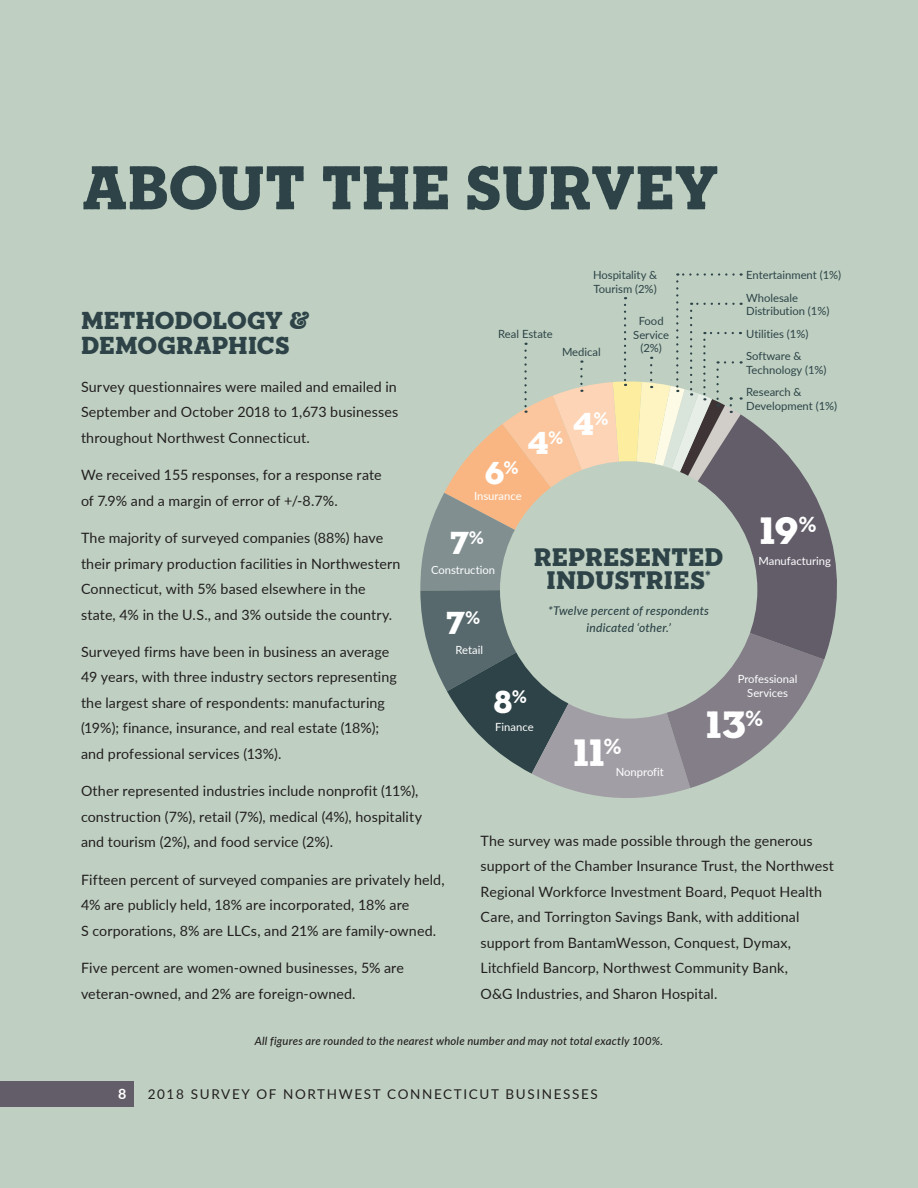
<style>
.page{position:relative;width:918px;height:1188px;background:#bfd0c2}
.page>*{position:absolute;margin:0;border:0;box-sizing:border-box;transform-origin:0 0}
.t1{font:900 58.5px "Sonder Slab";letter-spacing:-.02em;color:#2d4347}
.t2{font:900 36px "Sonder Slab";color:#fff}
.t3{font:900 30px "Sonder Slab";color:#fff}
.t4{font:900 24px/23.2px "Sonder Slab";color:#2d4347;text-align:center}
.t5{font:900 23.25px/24.8px "Sonder Slab";letter-spacing:-.005em;color:#2d4347}
.t6{font:14.25px/25.5px "Lato";letter-spacing:.01em;color:#231f20}
.t7{font:700 14.25px "Lato";color:#fff}
.t8{font:13.5px "Lato";letter-spacing:.12em;color:#231f20}
.t9{font:italic 500 12px/16.5px "Lato";letter-spacing:.015em;color:#2d4347;text-align:center}
.t10{font:11.25px/13.5px "Lato";color:#2d4347}
.t11{font:11.25px/13.5px "Lato";color:#fff;text-align:center}
.t12{font:italic 500 11.25px "Lato";letter-spacing:.02em;color:#231f20}
.s1{font-size:17.55px}
</style>
<div class="page">
<div style="left:0;top:1082px;width:133px;height:25px;background:#635d6a"></div>
<svg style="left:824px;top:516px;width:13px;height:144px;fill:#635d6a"></svg>
<svg style="left:420px;top:273px;width:404px;height:525px"></svg>
<h1 class="t1" style="left:81px;top:162px;width:640px">ABOUT THE SURVEY</h1>
<p class="t10" style="left:746px;top:268px;width:97px">Entertainment (1%)</p>
<p class="t10" style="left:593px;top:268px;width:66px">Hospitality &amp;<br>Tourism (2%)</p>
<p class="t10" style="left:746px;top:290px;width:85px">Wholesale<br>Distribution (1%)</p>
<p class="t10" style="left:746px;top:326px;width:64px">Utilities (1%)</p>
<h3 class="t5" style="left:81px;top:310px;width:210px">METHODOLOGY<br>DEMOGRAPHICS</h3>
<p class="t6" style="left:81px;top:373px;width:319px;text-align:justify">Survey questionnaires were mailed and emailed in September and October 2018 to 1,673 businesses throughout Northwest Connecticut.</p>
<p class="t6" style="left:81px;top:462px;width:302px">We received 155 responses, for a response rate of 7.9% and a margin of error of +/-8.7%.</p>
<p class="t6" style="left:81px;top:525px;width:321px">The majority of surveyed companies (88%) have their primary production facilities in Northwestern Connecticut, with 5% based elsewhere in the state, 4% in the U.S., and 3% outside the country.</p>
<p class="t6" style="left:81px;top:638px;width:317px">Surveyed firms have been in business an average 49 years, with three industry sectors representing the largest share of respondents: manufacturing (19%); finance, insurance, and real estate (18%); and professional services (13%).</p>
<p class="t6" style="left:81px;top:778px;width:343px">Other represented industries include nonprofit (11%), construction (7%), retail (7%), medical (4%), hospitality and tourism (2%), and food service (2%).</p>
<p class="t6" style="left:81px;top:866px;width:365px">Fifteen percent of surveyed companies are privately held,<br>4% are publicly held, 18% are incorporated, 18% are<br>S corporations, 8% are LLCs, and 21% are family-owned.</p>
<p class="t6" style="left:81px;top:955px;width:325px">Five percent are women-owned businesses, 5% are veteran-owned, and 2% are foreign-owned.</p>
<p class="t10" style="left:633px;top:314px;width:37px;text-align:center">Food<br>Service (2%)</p>
<p class="t10" style="left:498px;top:327px;width:56px">Real Estate</p>
<p class="t10" style="left:562px;top:345px;width:40px">Medical</p>
<p class="t10" style="left:746px;top:349px;width:82px">Software &amp;<br>Technology (1%)</p>
<p class="t10" style="left:746px;top:385px;width:93px">Research &amp;<br>Development (1%)</p>
<h3 class="t3" style="left:527px;top:420px;width:83px">4<span class="s1">%</span> 4<sup>%</sup></h3>
<h3 class="t3" style="left:484px;top:459px;width:36px">6<sup>%</sup></h3>
<p class="t11" style="left:474px;top:488px;width:49px">Insurance</p>
<h2 class="t2" style="left:759px;top:515px;width:59px">19<sup>%</sup></h2>
<h3 class="t3" style="left:450px;top:530px;width:36px">7<sup>%</sup></h3>
<h3 class="t4" style="left:534px;top:547px;width:191px">REPRESENTED<br>INDUSTRIES<sup>*</sup></h3>
<p class="t9" style="left:548px;top:602px;width:162px">*Twelve percent of respondents indicated ‘other.’</p>
<p class="t11" style="left:758px;top:554px;width:74px">Manufacturing</p>
<p class="t11" style="left:431px;top:563px;width:66px">Construction</p>
<h3 class="t3" style="left:446px;top:609px;width:36px">7<sup>%</sup></h3>
<p class="t11" style="left:455px;top:642px;width:29px">Retail</p>
<p class="t11" style="left:738px;top:672px;width:61px">Professional<br>Services</p>
<h3 class="t3" style="left:493px;top:688px;width:35px">8<sup>%</sup></h3>
<h2 class="t2" style="left:706px;top:709px;width:59px">13<sup>%</sup></h2>
<p class="t11" style="left:495px;top:720px;width:40px">Finance</p>
<h2 class="t2" style="left:573px;top:737px;width:50px">11<sup>%</sup></h2>
<p class="t11" style="left:616px;top:764px;width:50px">Nonprofit</p>
<p class="t6" style="left:481px;top:827px;width:355px">The survey was made possible through the generous support of the Chamber Insurance Trust, the Northwest Regional Workforce Investment Board, Pequot Health Care, and Torrington Savings Bank, with additional support from BantamWesson, Conquest, Dymax, Litchfield Bancorp, Northwest Community Bank,<br>O&amp;G Industries, and Sharon Hospital.</p>
<p class="t12" style="left:255px;top:1033px;width:410px">All figures are rounded to the nearest whole number and may not total exactly 100%.</p>
<p class="t7" style="left:118px;top:1084px;width:10px">8</p>
<p class="t8" style="left:148px;top:1085px;width:452px">2018 SURVEY OF NORTHWEST CONNECTICUT BUSINESSES</p>
</div>
